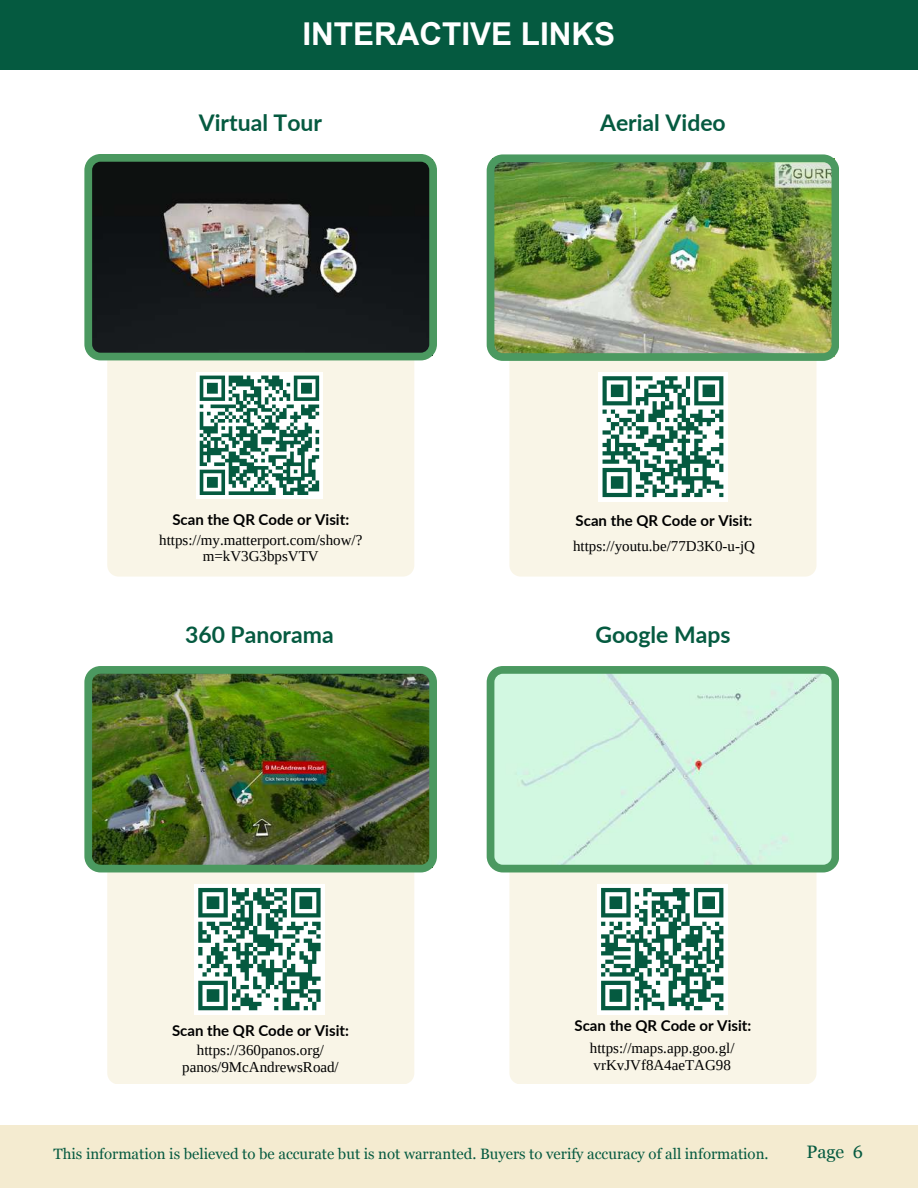
<style>
.page{position:relative;width:918px;height:1188px;background:#fff}
.page>*{position:absolute;margin:0;border:0;box-sizing:border-box;transform-origin:0 0}
.t1{font:700 31.5px "Arial";color:#fff}
.t2{font:700 22.95px "Lato";color:#055a40}
.t3{font:18px "Georgia";color:#055a40}
.t4{font:15px/16.8px "Tinos";color:#000;text-align:center}
.t5{font:15px "Georgia";color:#055a40}
.t6{font:700 15px "Lato";color:#000}
</style>
<div class="page">
<div style="left:0;top:1125px;width:918px;height:63px;background:#f4ebd0"></div>
<div style="left:0;top:0;width:918px;height:70px;background:#055a40"></div>
<div style="left:107px;top:360px;width:307px;height:217px;background:#f9f5e7"></div>
<div style="left:509px;top:361px;width:307px;height:216px;background:#f9f5e7"></div>
<img style="left:487px;top:154px;width:352px;height:207px">
<svg style="left:84px;top:154px;width:353px;height:206px;fill:#15191c"></svg>
<div style="left:509px;top:872px;width:308px;height:212px;background:#f9f5e7"></div>
<svg style="left:487px;top:666px;width:352px;height:206px;fill:#d2f8e1"></svg>
<div style="left:107px;top:872px;width:307px;height:212px;background:#f9f5e7"></div>
<img style="left:84px;top:666px;width:353px;height:206px">
<div style="left:597px;top:884px;width:131px;height:131px;background:#fff"></div>
<svg style="left:601px;top:887px;width:123px;height:124px"></svg>
<div style="left:194px;top:884px;width:131px;height:131px;background:#fff"></div>
<svg style="left:198px;top:887px;width:123px;height:124px"></svg>
<div style="left:196px;top:372px;width:127px;height:127px;background:#fff"></div>
<svg style="left:199px;top:375px;width:121px;height:120px"></svg>
<div style="left:598px;top:372px;width:130px;height:129px;background:#fff"></div>
<svg style="left:602px;top:376px;width:122px;height:122px"></svg>
<h1 class="t1" style="left:302px;top:16px;width:314px">INTERACTIVE LINKS</h1>
<h2 class="t2" style="left:199px;top:108px;width:125px">Virtual Tour</h2>
<h2 class="t2" style="left:600px;top:108px;width:127px">Aerial Video</h2>
<p class="t6" style="left:172px;top:510px;width:178px">Scan the QR Code or Visit:</p>
<p class="t6" style="left:576px;top:511px;width:178px">Scan the QR Code or Visit:</p>
<p class="t4" style="left:159px;top:531px;width:205px">https://my.matterport.com/show/? m=kV3G3bpsVTV</p>
<p class="t4" style="left:573px;top:538px;width:184px">https://youtu.be/77D3K0-u-jQ</p>
<h2 class="t2" style="left:185px;top:620px;width:150px">360 Panorama</h2>
<h2 class="t2" style="left:595px;top:620px;width:137px">Google Maps</h2>
<p class="t6" style="left:172px;top:1021px;width:178px">Scan the QR Code or Visit:</p>
<p class="t6" style="left:575px;top:1016px;width:178px">Scan the QR Code or Visit:</p>
<p class="t4" style="left:182px;top:1041px;width:158px">https://360panos.org/ panos/9McAndrewsRoad/</p>
<p class="t4" style="left:590px;top:1039px;width:146px;text-align:left">https://maps.app.goo.gl/ vrKvJVf8A4aeTAG98</p>
<p class="t5" style="left:54px;top:1145px;width:717px">This information is believed to be accurate but is not warranted. Buyers to verify accuracy of all information.</p>
<p class="t3" style="left:806px;top:1142px;width:58px">Page 6</p>
</div>
